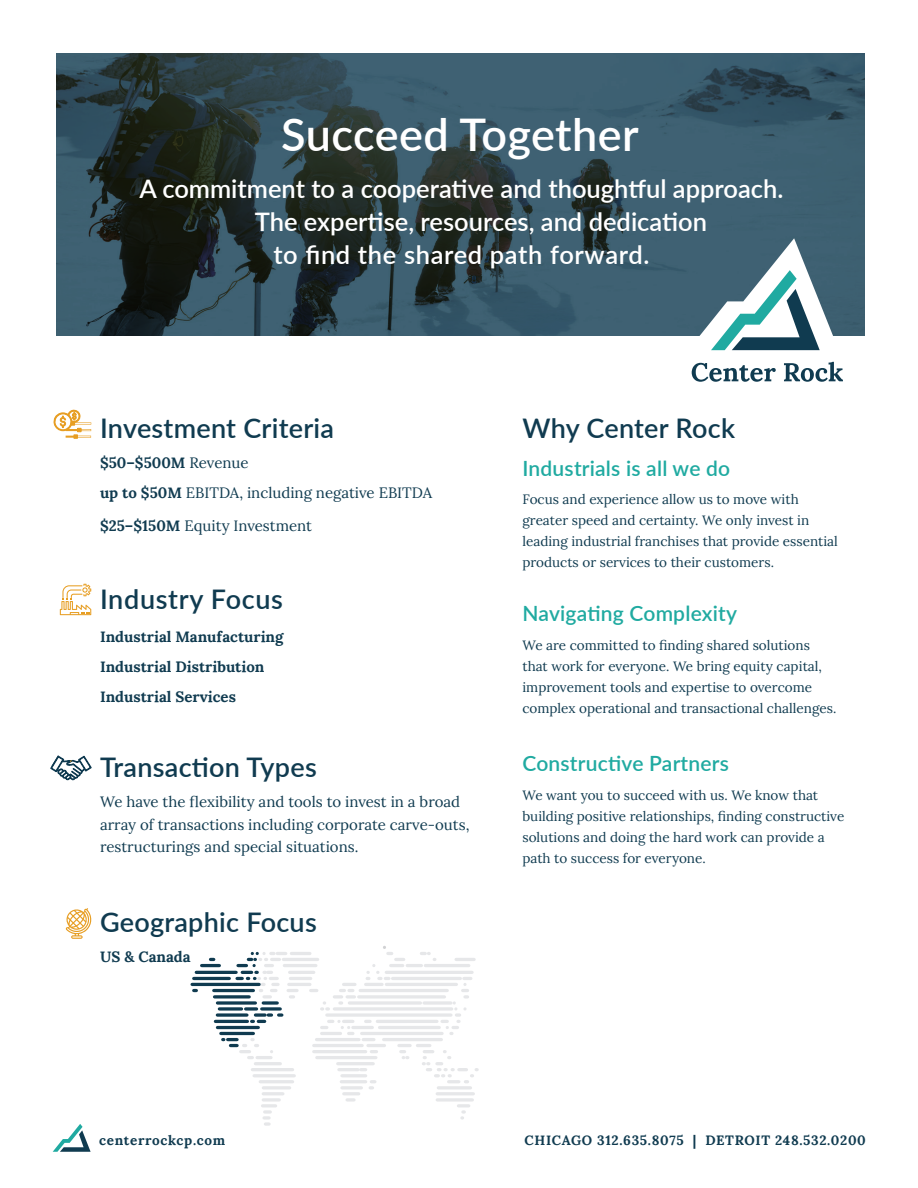
<style>
.page{position:relative;width:918px;height:1188px;background:#fff}
.page>*{position:absolute;margin:0;border:0;box-sizing:border-box;transform-origin:0 0}
.t1{font:600 45px "Lato";letter-spacing:.005em;color:#fff}
.t2{font:600 27px "Lato";letter-spacing:.01em;color:#103b50}
.t3{font:600 25.5px "Lato";color:#fff}
.t4{font:600 25.5px "Lato";letter-spacing:.025em;color:#fff}
.t5{font:600 21px "Lato";letter-spacing:.01em;color:#20aaa1}
.t6{font:15px/22.5px "Lora";color:#103b50}
.t7{font:700 15px/30px "Lora";color:#103b50}
.t8{font:13.5px/21px "Lora";color:#103b50}
.t9{font:700 13.5px "Lora";letter-spacing:.05em;color:#103b50}
.s1{font-weight:700}
</style>
<div class="page">
<svg style="left:56px;top:53px;width:808px;height:282px;background:#324b56"></svg>
<svg style="left:53px;top:1124px;width:38px;height:28px"></svg>
<svg style="left:667px;top:238px;width:182px;height:144px"></svg>
<svg style="left:262px;top:1007px;width:18px;height:4px"></svg>
<svg style="left:279px;top:1013px;width:3px;height:4px"></svg>
<svg style="left:263px;top:1001px;width:14px;height:4px"></svg>
<hr style="left:221px;top:1032px;width:32px;height:3px;background:#103b50">
<hr style="left:215px;top:1020px;width:32px;height:3px;background:#103b50">
<svg style="left:252px;top:1013px;width:20px;height:10px"></svg>
<svg style="left:219px;top:1007px;width:23px;height:4px"></svg>
<svg style="left:246px;top:1007px;width:11px;height:4px"></svg>
<svg style="left:215px;top:995px;width:22px;height:4px"></svg>
<hr style="left:192px;top:983px;width:67px;height:3px;background:#103b50">
<hr style="left:196px;top:971px;width:40px;height:3px;background:#103b50">
<hr style="left:217px;top:1026px;width:41px;height:3px;background:#103b50">
<svg style="left:217px;top:1013px;width:30px;height:4px"></svg>
<svg style="left:255px;top:1013px;width:10px;height:4px"></svg>
<svg style="left:217px;top:1001px;width:38px;height:4px"></svg>
<hr style="left:214px;top:989px;width:39px;height:3px;background:#103b50">
<hr style="left:194px;top:977px;width:35px;height:3px;background:#103b50">
<hr style="left:202px;top:964px;width:17px;height:3px;background:#103b50">
<hr style="left:263px;top:1092px;width:20px;height:3px;background:#e6e7e9">
<hr style="left:344px;top:1092px;width:15px;height:3px;background:#e6e7e9">
<hr style="left:437px;top:1092px;width:36px;height:3px;background:#e6e7e9">
<hr style="left:260px;top:1080px;width:33px;height:3px;background:#e6e7e9">
<hr style="left:341px;top:1080px;width:25px;height:3px;background:#e6e7e9">
<hr style="left:252px;top:1068px;width:41px;height:3px;background:#e6e7e9">
<hr style="left:339px;top:1068px;width:19px;height:3px;background:#e6e7e9">
<svg style="left:361px;top:1068px;width:5px;height:3px"></svg>
<hr style="left:257px;top:1056px;width:14px;height:3px;background:#e6e7e9">
<hr style="left:317px;top:1056px;width:59px;height:3px;background:#e6e7e9">
<hr style="left:314px;top:1044px;width:48px;height:3px;background:#e6e7e9">
<hr style="left:368px;top:1044px;width:16px;height:3px;background:#e6e7e9">
<hr style="left:362px;top:1032px;width:80px;height:3px;background:#e6e7e9">
<svg style="left:366px;top:1020px;width:4px;height:3px"></svg>
<hr style="left:377px;top:1020px;width:60px;height:3px;background:#e6e7e9">
<hr style="left:334px;top:1007px;width:118px;height:4px;background:#e6e7e9">
<hr style="left:359px;top:995px;width:85px;height:4px;background:#e6e7e9">
<hr style="left:289px;top:983px;width:21px;height:3px;background:#e6e7e9">
<hr style="left:366px;top:983px;width:16px;height:3px;background:#e6e7e9">
<hr style="left:386px;top:983px;width:70px;height:3px;background:#e6e7e9">
<hr style="left:290px;top:971px;width:24px;height:3px;background:#e6e7e9">
<hr style="left:386px;top:971px;width:86px;height:3px;background:#e6e7e9">
<hr style="left:283px;top:958px;width:35px;height:3px;background:#e6e7e9">
<hr style="left:456px;top:958px;width:18px;height:3px;background:#e6e7e9">
<svg style="left:263px;top:1104px;width:13px;height:22px"></svg>
<svg style="left:458px;top:1104px;width:11px;height:16px"></svg>
<hr style="left:263px;top:1098px;width:16px;height:4px;background:#e6e7e9">
<svg style="left:347px;top:1098px;width:7px;height:4px"></svg>
<hr style="left:437px;top:1098px;width:35px;height:4px;background:#e6e7e9">
<hr style="left:263px;top:1086px;width:27px;height:3px;background:#e6e7e9">
<hr style="left:342px;top:1086px;width:19px;height:3px;background:#e6e7e9">
<svg style="left:370px;top:1080px;width:5px;height:9px"></svg>
<hr style="left:438px;top:1086px;width:33px;height:3px;background:#e6e7e9">
<hr style="left:254px;top:1074px;width:40px;height:3px;background:#e6e7e9">
<hr style="left:342px;top:1074px;width:24px;height:3px;background:#e6e7e9">
<hr style="left:255px;top:1062px;width:25px;height:3px;background:#e6e7e9">
<hr style="left:338px;top:1062px;width:35px;height:3px;background:#e6e7e9">
<hr style="left:314px;top:1050px;width:52px;height:3px;background:#e6e7e9">
<svg style="left:371px;top:1050px;width:6px;height:3px"></svg>
<svg style="left:399px;top:1044px;width:11px;height:15px"></svg>
<svg style="left:417px;top:1044px;width:60px;height:39px"></svg>
<svg style="left:223px;top:1038px;width:35px;height:21px"></svg>
<hr style="left:317px;top:1038px;width:42px;height:3px;background:#e6e7e9">
<hr style="left:384px;top:1038px;width:57px;height:3px;background:#e6e7e9">
<svg style="left:363px;top:1038px;width:11px;height:3px"></svg>
<svg style="left:322px;top:1020px;width:31px;height:15px"></svg>
<hr style="left:353px;top:1026px;width:19px;height:3px;background:#e6e7e9">
<hr style="left:380px;top:1026px;width:59px;height:3px;background:#e6e7e9">
<hr style="left:327px;top:1013px;width:124px;height:4px;background:#e6e7e9">
<svg style="left:322px;top:1001px;width:6px;height:10px"></svg>
<hr style="left:349px;top:1001px;width:71px;height:4px;background:#e6e7e9">
<hr style="left:424px;top:1001px;width:27px;height:4px;background:#e6e7e9">
<svg style="left:311px;top:989px;width:6px;height:3px"></svg>
<svg style="left:334px;top:983px;width:21px;height:22px"></svg>
<hr style="left:360px;top:989px;width:87px;height:3px;background:#e6e7e9">
<hr style="left:290px;top:977px;width:21px;height:3px;background:#e6e7e9">
<hr style="left:393px;top:977px;width:67px;height:3px;background:#e6e7e9">
<svg style="left:442px;top:977px;width:29px;height:58px"></svg>
<hr style="left:284px;top:964px;width:32px;height:3px;background:#e6e7e9">
<hr style="left:407px;top:964px;width:14px;height:3px;background:#e6e7e9">
<hr style="left:425px;top:964px;width:44px;height:3px;background:#e6e7e9">
<svg style="left:237px;top:952px;width:60px;height:47px"></svg>
<hr style="left:291px;top:952px;width:19px;height:3px;background:#e6e7e9">
<svg style="left:367px;top:947px;width:37px;height:33px"></svg>
<svg style="left:421px;top:952px;width:14px;height:9px"></svg>
<svg style="left:66px;top:908px;width:26px;height:31px"></svg>
<svg style="left:60px;top:584px;width:31px;height:31px"></svg>
<svg style="left:54px;top:410px;width:37px;height:29px"></svg>
<svg style="left:50px;top:755px;width:42px;height:26px"></svg>
<h1 class="t1" style="left:281px;top:102px;width:359px">Succeed Together</h1>
<h3 class="t3" style="left:139px;top:171px;width:645px">A commitment to a cooperative and thoughtful approach.</h3>
<h3 class="t3" style="left:255px;top:204px;width:454px">The expertise, resources, and dedication</h3>
<h3 class="t4" style="left:273px;top:237px;width:378px">to find the shared path forward.</h3>
<h2 class="t2" style="left:100px;top:409px;width:236px">Investment Criteria</h2>
<p class="t6" style="left:100px;top:447px;width:334px;line-height:30px"><span class="s1">$50–$500M</span> Revenue<br><span class="s1">up to $50M</span> EBITDA, including negative EBITDA</p>
<p class="t6" style="left:100px;top:514px;width:213px"><span class="s1">$25–$150M</span> Equity Investment</p>
<h2 class="t2" style="left:100px;top:580px;width:185px">Industry Focus</h2>
<p class="t7" style="left:100px;top:620px;width:185px">Industrial Manufacturing<br>Industrial Distribution<br>Industrial Services</p>
<h2 class="t2" style="left:100px;top:748px;width:218px">Transaction Types</h2>
<p class="t6" style="left:100px;top:790px;width:371px">We have the flexibility and tools to invest in a broad array of transactions including corporate carve-outs, restructurings and special situations.</p>
<h2 class="t2" style="left:100px;top:902px;width:218px">Geographic Focus</h2>
<p class="t7" style="left:100px;top:940px;width:92px">US &amp; Canada</p>
<h2 class="t2" style="left:522px;top:409px;width:214px">Why Center Rock</h2>
<h3 class="t5" style="left:522px;top:453px;width:209px">Industrials is all we do</h3>
<p class="t8" style="left:522px;top:488px;width:317px">Focus and experience allow us to move with greater speed and certainty. We only invest in leading industrial franchises that provide essential products or services to their customers.</p>
<h3 class="t5" style="left:522px;top:598px;width:216px">Navigating Complexity</h3>
<p class="t8" style="left:522px;top:633px;width:315px">We are committed to finding shared solutions that work for everyone. We bring equity capital, improvement tools and expertise to overcome complex operational and transactional challenges.</p>
<h3 class="t5" style="left:522px;top:748px;width:208px">Constructive Partners</h3>
<p class="t8" style="left:522px;top:783px;width:323px">We want you to succeed with us. We know that building positive relationships, finding constructive solutions and doing the hard work can provide a path to success for everyone.</p>
<p class="t9" style="left:99px;top:1128px;width:128px">centerrockcp.com</p>
<p class="t9" style="left:525px;top:1128px;width:343px">CHICAGO 312.635.8075 | DETROIT 248.532.0200</p>
</div>
